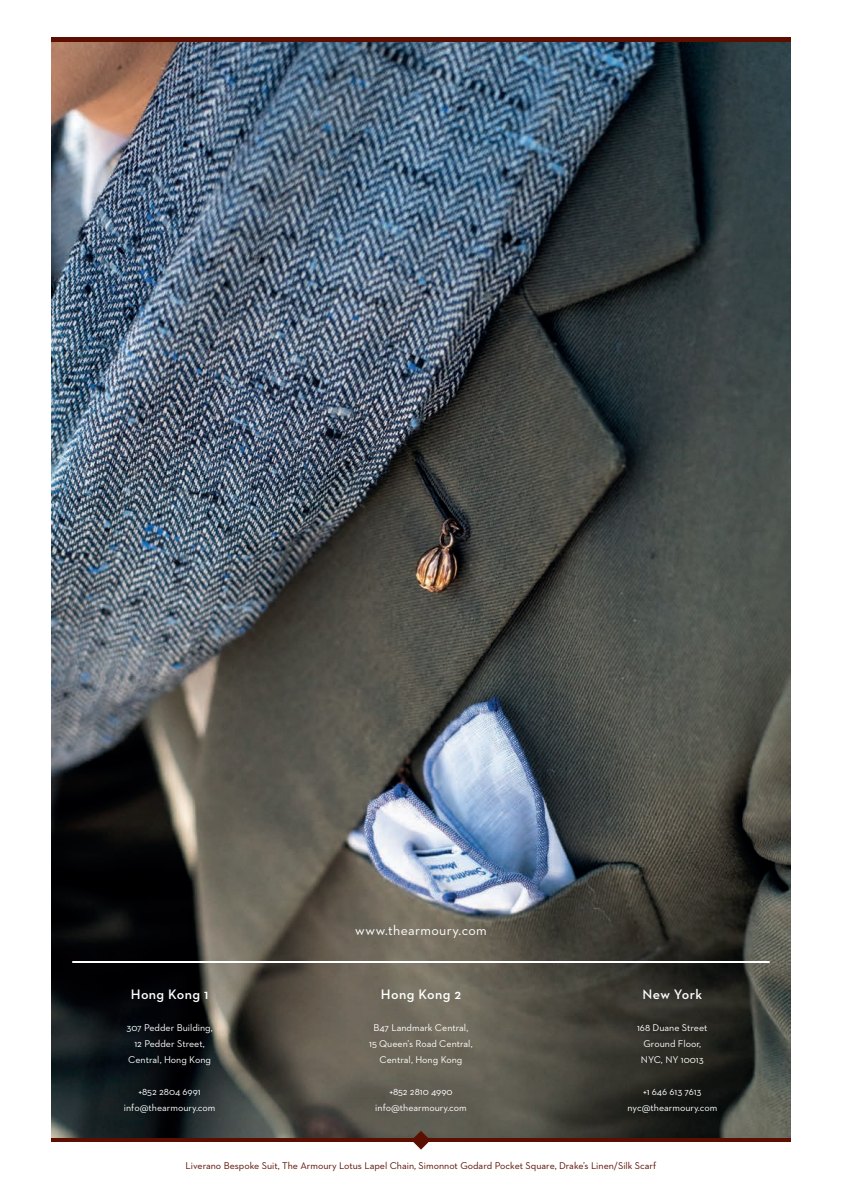
<style>
.page{position:relative;width:842px;height:1191px;background:#fff}
.page>*{position:absolute;margin:0;border:0;box-sizing:border-box;transform-origin:0 0}
.t1{font:600 14px "Neutraface 2 Text";letter-spacing:.025em;color:#fff}
.t2{font:14px "Neutraface 2 Text";letter-spacing:.025em;color:#fff}
.t3{font:10px/16px "Neutraface 2 Text";color:#fff;text-align:center}
.t4{font:10px "Neutraface 2 Text";color:#5c0f00}
</style>
<div class="page">
<img style="left:51px;top:42px;width:740px;height:1096px">
<div style="left:51px;top:37px;width:740px;height:5px;background:#5c0f00"></div>
<hr style="left:72px;top:961px;width:698px;height:2px;background:#fff">
<hr style="left:51px;top:1138px;width:740px;height:4px;background:#5c0f00">
<svg style="left:412px;top:1130px;width:18px;height:19px"></svg>
<h1 class="t2" style="left:355px;top:922px;width:133px">www.thearmoury.com</h1>
<h1 class="t1" style="left:131px;top:985px;width:79px">Hong Kong 1</h1>
<h1 class="t1" style="left:381px;top:985px;width:82px">Hong Kong 2</h1>
<h1 class="t1" style="left:643px;top:985px;width:61px">New York</h1>
<p class="t3" style="left:126px;top:1019px;width:88px">307 Pedder Building,<br>12 Pedder Street,<br>Central, Hong Kong</p>
<p class="t3" style="left:124px;top:1083px;width:93px">+852 2804 6991 info@thearmoury.com</p>
<p class="t3" style="left:369px;top:1019px;width:105px">B47 Landmark Central,<br>15 Queen’s Road Central,<br>Central, Hong Kong</p>
<p class="t3" style="left:375px;top:1083px;width:93px">+852 2810 4990 info@thearmoury.com</p>
<p class="t3" style="left:637px;top:1019px;width:72px">168 Duane Street<br>Ground Floor,<br>NYC, NY 10013</p>
<p class="t3" style="left:627px;top:1083px;width:91px">+1 646 613 7613 nyc@thearmoury.com</p>
<p class="t4" style="left:186px;top:1159px;width:472px">Liverano Bespoke Suit, The Armoury Lotus Lapel Chain, Simonnot Godard Pocket Square, Drake’s Linen/Silk Scarf</p>
</div>
